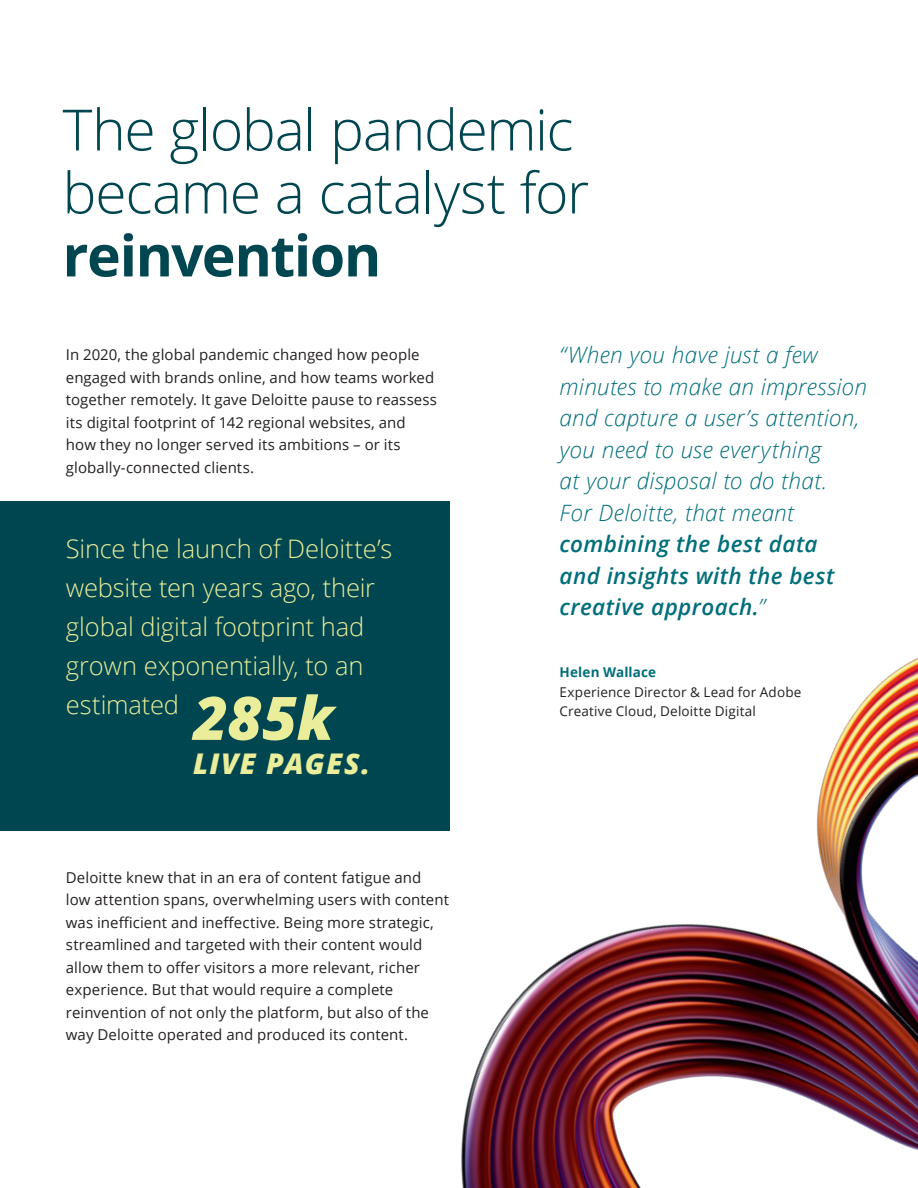
<style>
.page{position:relative;width:918px;height:1188px;background:#fff}
.page>*{position:absolute;margin:0;border:0;box-sizing:border-box;transform-origin:0 0}
.t1{font:italic 800 60px "Open Sans";color:#eaed99}
.t2{font:300 57px/63px "Open Sans";letter-spacing:-.025em;color:#004650}
.t3{font:700 57px "Open Sans";letter-spacing:-.025em;color:#004650}
.t4{font:italic 800 28.5px "Open Sans";letter-spacing:.045em;color:#eaed99}
.t5{font:300 25.5px/39px "Open Sans";letter-spacing:-.005em;color:#eaed99}
.t6{font:italic 300 22.5px/31.5px "Open Sans";letter-spacing:.01em;color:#006f7a}
.t7{font:italic 600 22.5px/31.5px "Open Sans";letter-spacing:.02em;color:#006f7a}
.t8{font:15px/22.5px "Open Sans";letter-spacing:.005em;color:#231f20}
.t9{font:13.5px/19.5px "Open Sans";letter-spacing:.01em;color:#231f20}
.t10{font:700 13.5px "Open Sans";letter-spacing:.01em;color:#006f7a}
.s1{font-weight:300}
</style>
<div class="page">
<div style="left:0;top:501px;width:450px;height:330px;background:#004650"></div>
<img style="left:461px;top:657px;width:457px;height:531px">
<h2 class="t2" style="left:63px;top:97px;width:528px">The global pandemic became a catalyst for</h2>
<h2 class="t3" style="left:63px;top:216px;width:320px">reinvention</h2>
<p class="t8" style="left:66px;top:343px;width:373px">In 2020, the global pandemic changed how people engaged with brands online, and how teams worked together remotely. It gave Deloitte pause to reassess its digital footprint of 142 regional websites, and how they no longer served its ambitions – or its globally-connected clients.</p>
<h3 class="t5" style="left:66px;top:528px;width:328px">Since the launch of Deloitte’s website ten years ago, their global digital footprint had grown exponentially, to an estimated</h3>
<h1 class="t1" style="left:193px;top:672px;width:142px">285k</h1>
<h3 class="t4" style="left:193px;top:742px;width:178px">LIVE PAGES.</h3>
<p class="t8" style="left:66px;top:866px;width:385px">Deloitte knew that in an era of content fatigue and low attention spans, overwhelming users with content was inefficient and ineffective. Being more strategic, streamlined and targeted with their content would allow them to offer visitors a more relevant, richer experience. But that would require a complete reinvention of not only the platform, but also of the way Deloitte operated and produced its content.</p>
<h3 class="t6" style="left:560px;top:339px;width:309px">“When you have just a few minutes to make an impression and capture a user’s attention, you need to use everything<br>at your disposal to do that.<br>For Deloitte, that meant</h3>
<h3 class="t7" style="left:560px;top:528px;width:276px">combining the best data and insights with the best creative approach.<span class="s1">”</span></h3>
<p class="t10" style="left:560px;top:663px;width:98px">Helen Wallace</p>
<p class="t9" style="left:560px;top:682px;width:243px">Experience Director &amp; Lead for Adobe<br>Creative Cloud, Deloitte Digital</p>
</div>
